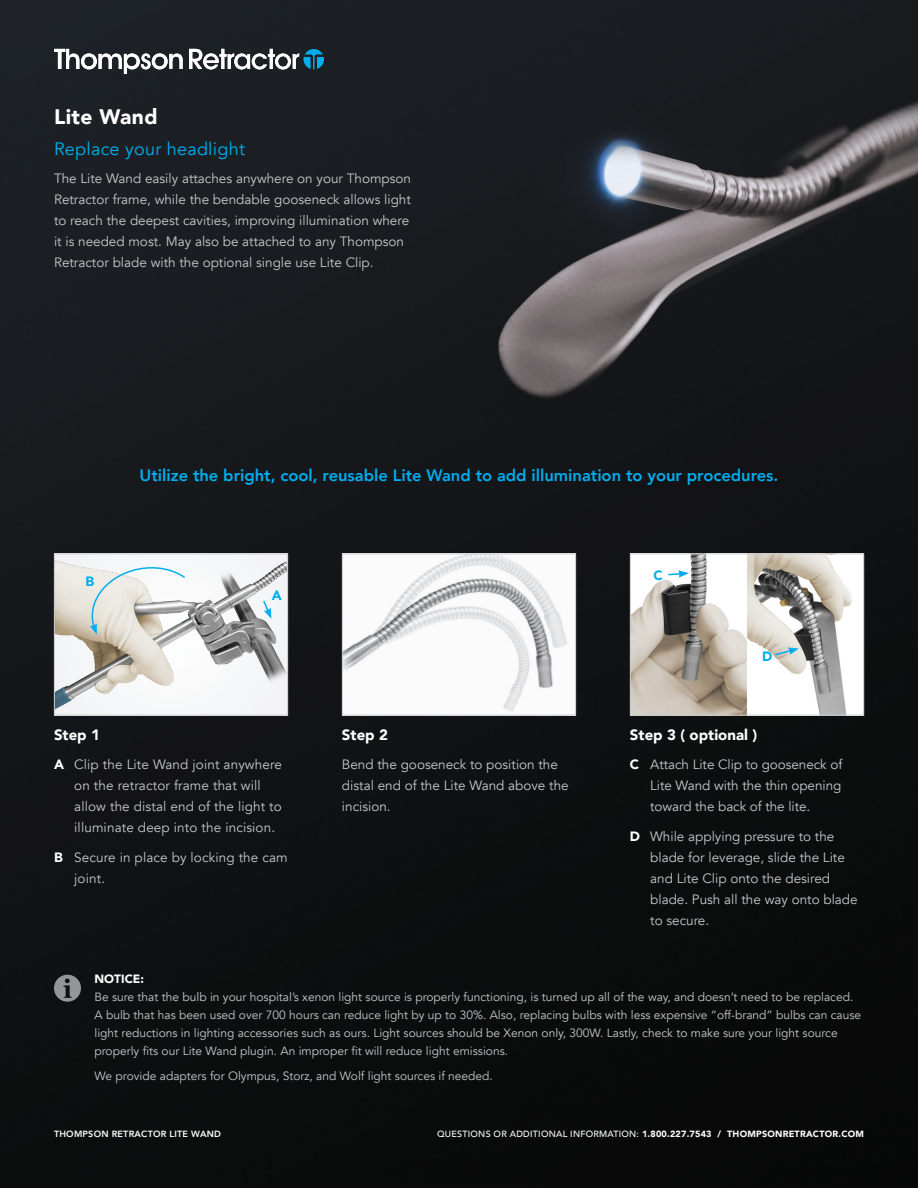
<style>
.page{position:relative;width:918px;height:1188px;background:#fff}
.page>*{position:absolute;margin:0;border:0;box-sizing:border-box;transform-origin:0 0}
.t1{font:900 21px "Avenir";letter-spacing:.02em;color:#fff}
.t2{font:18px "Avenir";letter-spacing:.015em;color:#00aeef}
.t3{font:800 16.5px "Avenir";color:#00aeef}
.t4{font:900 15px "Avenir";color:#fff}
.t5{font:13.5px/21px "Avenir";color:#c7c8ca}
.t6{font:900 13.5px "Avenir";color:#00aeef}
.t7{font:12px/18px "Avenir";color:#c7c8ca}
.t8{font:900 12px "Avenir";color:#fff}
.t9{font:900 9px "Avenir";letter-spacing:.025em;color:#fff}
.t10{font:800 9px "Avenir";letter-spacing:.025em;color:#fff}
.s1{font-weight:900;color:#fff}
.s2{font-weight:500}
</style>
<div class="page">
<img style="left:0;top:0;width:918px;height:1188px">
<svg style="left:54px;top:975px;width:27px;height:27px"></svg>
<svg style="left:54px;top:49px;width:129px;height:25px"></svg>
<svg style="left:189px;top:49px;width:135px;height:20px"></svg>
<img style="left:344px;top:556px;width:230px;height:158px">
<div style="left:342px;top:554px;width:234px;height:162px;border:1px solid #c7c8ca"></div>
<img style="left:56px;top:556px;width:230px;height:158px">
<div style="left:54px;top:554px;width:234px;height:162px;border:1px solid #c7c8ca"></div>
<img style="left:632px;top:556px;width:115px;height:158px">
<div style="left:630px;top:554px;width:234px;height:162px;border:1px solid #c7c8ca"></div>
<svg style="left:667px;top:570px;width:22px;height:8px"></svg>
<svg style="left:262px;top:600px;width:9px;height:19px"></svg>
<svg style="left:88px;top:566px;width:98px;height:68px"></svg>
<img style="left:749px;top:556px;width:113px;height:158px">
<div style="left:747px;top:554px;width:117px;height:162px;border:1px solid #c7c8ca"></div>
<svg style="left:774px;top:647px;width:25px;height:9px"></svg>
<p class="t1" style="left:54px;top:99px;width:105px">Lite Wand</p>
<p class="t2" style="left:54px;top:138px;width:193px">Replace your headlight</p>
<p class="t5" style="left:54px;top:168px;width:359px">The Lite Wand easily attaches anywhere on your Thompson Retractor frame, while the bendable gooseneck allows light to reach the deepest cavities, improving illumination where it is needed most. May also be attached to any Thompson Retractor blade with the optional single use Lite Clip.</p>
<p class="t6" style="left:85px;top:570px;width:10px">B</p>
<p class="t3" style="left:139px;top:462px;width:641px">Utilize the bright, cool, reusable Lite Wand to add illumination to your procedures.</p>
<p class="t6" style="left:272px;top:583px;width:12px">A</p>
<p class="t6" style="left:653px;top:564px;width:11px">C</p>
<p class="t6" style="left:762px;top:645px;width:12px">D</p>
<p class="t4" style="left:54px;top:722px;width:48px">Step 1</p>
<p class="t5" style="left:74px;top:755px;width:209px;text-indent:-20px"><span class="s1">A</span> Clip the Lite Wand joint anywhere on the retractor frame that will allow the distal end of the light to illuminate deep into the incision.</p>
<p class="t5" style="left:74px;top:847px;width:215px;text-indent:-20px"><span class="s1">B</span> Secure in place by locking the cam joint.</p>
<p class="t4" style="left:342px;top:722px;width:48px">Step 2</p>
<p class="t5" style="left:342px;top:755px;width:228px">Bend the gooseneck to position the distal end of the Lite Wand above the incision.</p>
<p class="t4" style="left:630px;top:722px;width:129px">Step 3 ( optional )</p>
<p class="t5" style="left:650px;top:755px;width:194px;text-align:justify;text-indent:-20px"><span class="s1">C</span> Attach Lite Clip to gooseneck of Lite Wand with the thin opening toward the back of the lite.</p>
<p class="t5" style="left:650px;top:826px;width:209px;text-indent:-20px"><span class="s1">D</span> While applying pressure to the blade for leverage, slide the Lite and Lite Clip onto the desired blade. Push all the way onto blade to secure.</p>
<p class="t8" style="left:94px;top:969px;width:51px">NOTICE:</p>
<p class="t7" style="left:94px;top:988px;width:768px">Be sure that the bulb in your hospital’s xenon light source is properly functioning, is turned up all of the way, and doesn’t need to be replaced.<br>A bulb that has been used over 700 hours can reduce light by up to 30%. Also, replacing bulbs with less expensive “off-brand” bulbs can cause light reductions in lighting accessories such as ours. Light sources should be Xenon only, 300W. Lastly, check to make sure your light source properly fits our Lite Wand plugin. An improper fit will reduce light emissions.</p>
<p class="t7" style="left:94px;top:1067px;width:400px">We provide adapters for Olympus, Storz, and Wolf light sources if needed.</p>
<p class="t10" style="left:54px;top:1127px;width:168px">THOMPSON RETRACTOR LITE WAND</p>
<p class="t9" style="left:437px;top:1126px;width:428px"><span class="s2">QUESTIONS OR ADDITIONAL INFORMATION:</span> 1.800.227.7543 / THOMPSONRETRACTOR.COM</p>
</div>
